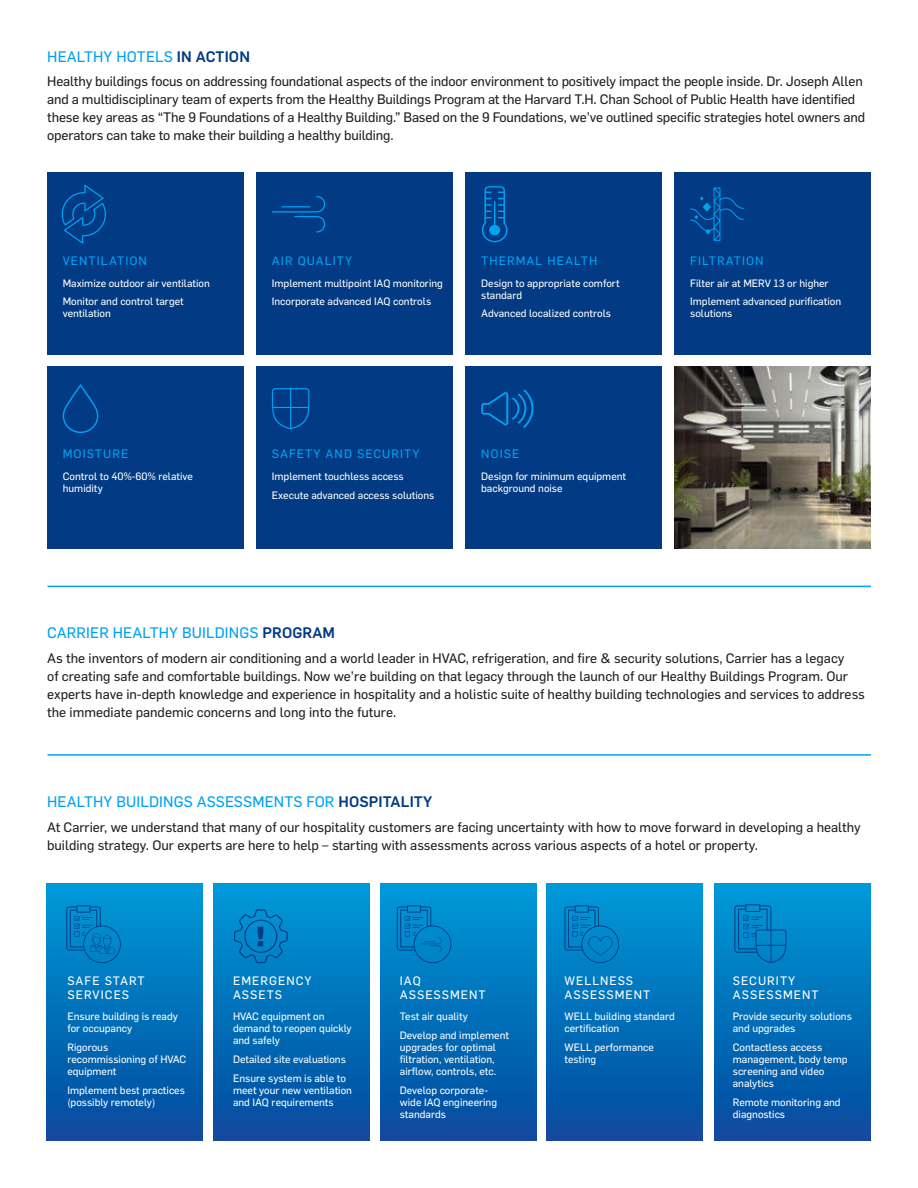
<style>
.page{position:relative;width:918px;height:1188px;background:#fff}
.page>*{position:absolute;margin:0;border:0;box-sizing:border-box;transform-origin:0 0}
.t1{font:15px "Flama Basic";letter-spacing:.01em;color:#00a2f4}
.t2{font:13.5px/18px "Flama Basic";color:#231f20}
.t3{font:12px/14.4px "Flama Basic";letter-spacing:.09em;color:#fff}
.t4{font:12px "Flama Basic";letter-spacing:.09em;color:#00a2f4}
.t5{font:10.5px/12px "Flama Basic";color:#fff}
.s1{font-family:"Flama";font-weight:500;color:#023b83}
</style>
<div class="page">
<svg style="left:715px;top:883px;width:156px;height:258px;background:#026eb9"></svg>
<svg style="left:214px;top:883px;width:156px;height:258px;background:#026fb9"></svg>
<svg style="left:380px;top:883px;width:156px;height:258px;background:#026eb9"></svg>
<svg style="left:547px;top:883px;width:156px;height:258px;background:#026eb9"></svg>
<svg style="left:47px;top:883px;width:156px;height:258px;background:#026eb9"></svg>
<svg style="left:734px;top:904px;width:53px;height:59px;background:#007dc1"></svg>
<svg style="left:397px;top:905px;width:54px;height:58px;background:#007fc3"></svg>
<svg style="left:66px;top:905px;width:55px;height:58px;background:#007ec2"></svg>
<svg style="left:564px;top:905px;width:55px;height:58px;background:#007fc3"></svg>
<svg style="left:234px;top:909px;width:54px;height:54px;background:#007cc0"></svg>
<div style="left:256px;top:172px;width:196px;height:183px;background:#023b83"></div>
<div style="left:466px;top:172px;width:196px;height:183px;background:#023b83"></div>
<div style="left:675px;top:172px;width:196px;height:183px;background:#023b83"></div>
<div style="left:47px;top:172px;width:196px;height:183px;background:#023b83"></div>
<svg style="left:62px;top:185px;width:44px;height:59px"></svg>
<svg style="left:272px;top:196px;width:53px;height:37px"></svg>
<svg style="left:482px;top:186px;width:26px;height:56px"></svg>
<div style="left:466px;top:366px;width:196px;height:183px;background:#023b83"></div>
<div style="left:256px;top:366px;width:196px;height:183px;background:#023b83"></div>
<div style="left:47px;top:366px;width:196px;height:183px;background:#023b83"></div>
<svg style="left:272px;top:388px;width:38px;height:41px"></svg>
<img style="left:675px;top:366px;width:196px;height:183px">
<svg style="left:63px;top:384px;width:35px;height:49px"></svg>
<svg style="left:481px;top:389px;width:52px;height:39px"></svg>
<svg style="left:690px;top:188px;width:54px;height:53px"></svg>
<hr style="left:48px;top:586px;width:823px;height:1px;background:#00a2f4">
<hr style="left:48px;top:754px;width:823px;height:2px;background:#00a2f4">
<p class="t1" style="left:47px;top:46px;width:204px">HEALTHY HOTELS <span class="s1">IN ACTION</span></p>
<p class="t2" style="left:47px;top:72px;width:819px">Healthy buildings focus on addressing foundational aspects of the indoor environment to positively impact the people inside. Dr. Joseph Allen and a multidisciplinary team of experts from the Healthy Buildings Program at the Harvard T.H. Chan School of Public Health have identified these key areas as “The 9 Foundations of a Healthy Building.” Based on the 9 Foundations, we’ve outlined specific strategies hotel owners and operators can take to make their building a healthy building.</p>
<p class="t4" style="left:63px;top:252px;width:86px">VENTILATION</p>
<p class="t5" style="left:63px;top:273px;width:149px;line-height:18.8px">Maximize outdoor air ventilation<br>Monitor and control target</p>
<p class="t5" style="left:63px;top:307px;width:50px">ventilation</p>
<p class="t4" style="left:63px;top:446px;width:67px">MOISTURE</p>
<p class="t5" style="left:63px;top:470px;width:132px">Control to 40%-60% relative humidity</p>
<p class="t4" style="left:272px;top:252px;width:82px">AIR QUALITY</p>
<p class="t5" style="left:272px;top:273px;width:173px;line-height:18.8px">Implement multipoint IAQ monitoring<br>Incorporate advanced IAQ controls</p>
<p class="t4" style="left:481px;top:252px;width:118px">THERMAL HEALTH</p>
<p class="t4" style="left:690px;top:252px;width:75px">FILTRATION</p>
<p class="t5" style="left:481px;top:276px;width:140px">Design to appropriate comfort standard</p>
<p class="t5" style="left:481px;top:307px;width:131px">Advanced localized controls</p>
<p class="t5" style="left:690px;top:273px;width:152px;line-height:18.8px">Filter air at MERV 13 or higher<br>Implement advanced purification</p>
<p class="t5" style="left:690px;top:307px;width:44px">solutions</p>
<p class="t4" style="left:272px;top:446px;width:149px">SAFETY AND SECURITY</p>
<p class="t5" style="left:272px;top:467px;width:164px;line-height:18.8px">Implement touchless access<br>Execute advanced access solutions</p>
<p class="t4" style="left:481px;top:446px;width:40px">NOISE</p>
<p class="t5" style="left:481px;top:470px;width:146px">Design for minimum equipment background noise</p>
<p class="t1" style="left:47px;top:623px;width:289px">CARRIER HEALTHY BUILDINGS <span class="s1">PROGRAM</span></p>
<p class="t2" style="left:47px;top:649px;width:819px">As the inventors of modern air conditioning and a world leader in HVAC, refrigeration, and fire &amp; security solutions, Carrier has a legacy<br>of creating safe and comfortable buildings. Now we’re building on that legacy through the launch of our Healthy Buildings Program. Our experts have in-depth knowledge and experience in hospitality and a holistic suite of healthy building technologies and services to address the immediate pandemic concerns and long into the future.</p>
<p class="t1" style="left:47px;top:791px;width:387px">HEALTHY BUILDINGS ASSESSMENTS FOR <span class="s1">HOSPITALITY</span></p>
<p class="t2" style="left:47px;top:817px;width:815px">At Carrier, we understand that many of our hospitality customers are facing uncertainty with how to move forward in developing a healthy building strategy. Our experts are here to help – starting with assessments across various aspects of a hotel or property.</p>
<p class="t3" style="left:67px;top:973px;width:79px">SAFE START<br>SERVICES</p>
<p class="t5" style="left:67px;top:1010px;width:112px">Ensure building is ready for occupancy</p>
<p class="t5" style="left:67px;top:1040px;width:120px">Rigorous recommissioning of HVAC equipment</p>
<p class="t5" style="left:67px;top:1083px;width:119px">Implement best practices (possibly remotely)</p>
<p class="t3" style="left:233px;top:973px;width:80px">EMERGENCY<br>ASSETS</p>
<p class="t5" style="left:233px;top:1010px;width:120px">HVAC equipment on demand to reopen quickly and safely</p>
<p class="t5" style="left:233px;top:1049px;width:115px;line-height:18.8px">Detailed site evaluations<br>Ensure system is able to</p>
<p class="t5" style="left:233px;top:1083px;width:121px">meet your new ventilation and IAQ requirements</p>
<p class="t3" style="left:400px;top:973px;width:87px">IAQ<br>ASSESSMENT</p>
<p class="t5" style="left:400px;top:1006px;width:111px;line-height:18.8px">Test air quality<br>Develop and implement</p>
<p class="t5" style="left:400px;top:1040px;width:98px">upgrades for optimal filtration, ventilation, airflow, controls, etc.</p>
<p class="t5" style="left:400px;top:1083px;width:99px">Develop corporate&shy;wide IAQ engineering standards</p>
<p class="t3" style="left:564px;top:973px;width:87px">WELLNESS<br>ASSESSMENT</p>
<p class="t5" style="left:564px;top:1010px;width:112px">WELL building standard certification</p>
<p class="t5" style="left:564px;top:1040px;width:91px">WELL performance testing</p>
<p class="t3" style="left:733px;top:973px;width:87px">SECURITY<br>ASSESSMENT</p>
<p class="t5" style="left:733px;top:1010px;width:121px">Provide security solutions and upgrades</p>
<p class="t5" style="left:733px;top:1040px;width:116px">Contactless access management, body temp screening and video analytics</p>
<p class="t5" style="left:733px;top:1095px;width:109px">Remote monitoring and diagnostics</p>
</div>
